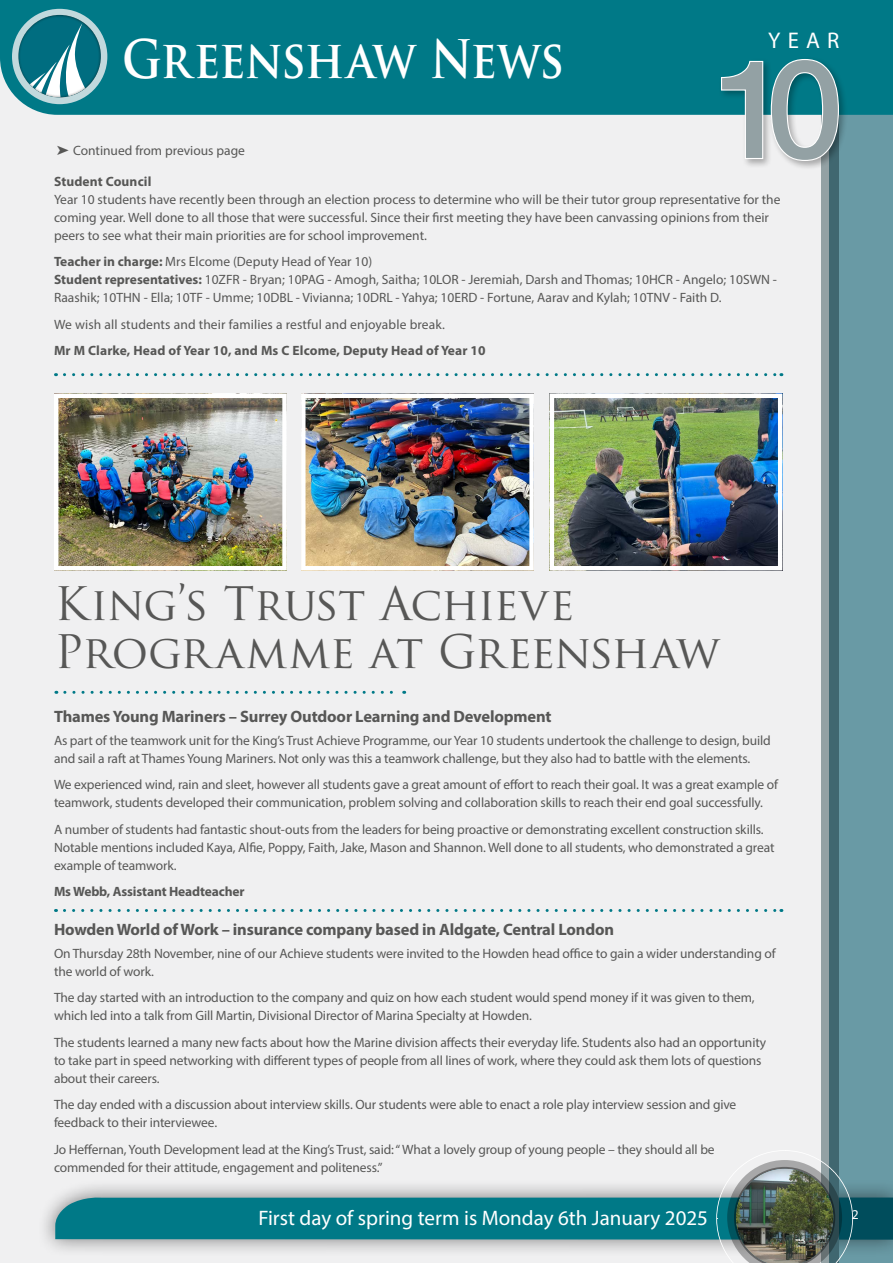
<style>
.page{position:relative;width:893px;height:1263px;background:#f0f0f1}
.page>*{position:absolute;margin:0;border:0;box-sizing:border-box;transform-origin:0 0}
.t1{font:700 51.75px "Trajan Pro";letter-spacing:-.015em;color:#fff;scale:.87 1}
.t2{font:45px/48px "Trajan Pro";letter-spacing:-.02em;color:#575756}
.t3{font:22.8px "Myriad Pro";color:#fff}
.t4{font:21px "Myriad Pro";color:#fff}
.t5{font:700 16.5px "Myriad Pro";letter-spacing:-.01em;color:#575756}
.t6{font:13.5px/18px "Myriad Pro";letter-spacing:-.01em;color:#575756}
.t7{font:700 13.5px "Myriad Pro";letter-spacing:.01em;color:#575756}
.t8{font:13.5px "Myriad Pro";letter-spacing:.01em;color:#575756}
.t9{font:700 13.5px "Myriad Pro";letter-spacing:-.01em;color:#575756}
.t10{font:13.5px "Myriad Pro";color:#fff}
.s1{font-weight:700}
</style>
<div class="page">
<div style="left:37px;top:1178px;width:856px;height:80px;background:#000;opacity:.5"></div>
<div style="left:822px;top:6px;width:17px;height:1257px;background:#93a1a4"></div>
<svg style="left:829px;top:115px;width:64px;height:1035px;background:#5f8d98"></svg>
<div style="left:0;top:0;width:893px;height:115px;background:#007987"></div>
<div style="left:12px;top:9px;width:95px;height:95px;background:#c1d9dd;border-radius:50%"></div>
<div style="left:6px;top:3px;width:108px;height:95px;background:#000;opacity:.75"></div>
<svg style="left:55px;top:1150px;width:838px;height:113px"></svg>
<div style="left:722px;top:1158px;width:123px;height:105px;background:#000;opacity:.4"></div>
<div style="left:718px;top:56px;width:130px;height:114px;background:#000;opacity:.3"></div>
<svg style="left:720px;top:58px;width:119px;height:104px"></svg>
<svg style="left:64px;top:373px;width:718px;height:3px"></svg>
<svg style="left:65px;top:691px;width:340px;height:3px"></svg>
<img style="left:59px;top:399px;width:223px;height:166px">
<div style="left:54px;top:394px;width:233px;height:176px;border:4px solid #fff"></div>
<img style="left:306px;top:399px;width:223px;height:166px">
<div style="left:301px;top:394px;width:233px;height:176px;border:4px solid #fff"></div>
<img style="left:555px;top:399px;width:222px;height:166px">
<div style="left:550px;top:394px;width:232px;height:176px;border:4px solid #fff"></div>
<svg style="left:64px;top:909px;width:718px;height:3px"></svg>
<h1 class="t1" style="left:122px;top:27px;width:509px">Greenshaw News</h1>
<h3 class="t3" style="left:768px;top:26px;width:73px">YEAR</h3>
<p class="t6" style="left:57px;top:141px;width:190px">➤ Continued from previous page</p>
<p class="t7" style="left:54px;top:172px;width:99px">Student Council</p>
<p class="t6" style="left:54px;top:190px;width:728px">Year 10 students have recently been through an election process to determine who will be their tutor group representative for the coming year. Well done to all those that were successful. Since their first meeting they have been canvassing opinions from their peers to see what their main priorities are for school improvement.</p>
<p class="t6" style="left:54px;top:252px;width:724px"><span class="s1">Teacher in charge:</span> Mrs Elcome (Deputy Head of Year 10)<br><span class="s1">Student representatives:</span> 10ZFR - Bryan; 10PAG - Amogh, Saitha; 10LOR - Jeremiah, Darsh and Thomas; 10HCR - Angelo; 10SWN -<br>Raashik; 10THN - Ella; 10TF - Umme; 10DBL - Vivianna; 10DRL - Yahya; 10ERD - Fortune, Aarav and Kylah; 10TNV - Faith D.</p>
<p class="t8" style="left:54px;top:316px;width:392px">We wish all students and their families a restful and enjoyable break.</p>
<p class="t7" style="left:54px;top:342px;width:433px">Mr M Clarke, Head of Year 10, and Ms C Elcome, Deputy Head of Year 10</p>
<h2 class="t2" style="left:54px;top:580px;width:667px">King’s Trust Achieve<br>Programme at Greenshaw</h2>
<p class="t5" style="left:54px;top:706px;width:499px">Thames Young Mariners – Surrey Outdoor Learning and Development</p>
<p class="t6" style="left:54px;top:731px;width:718px">As part of the teamwork unit for the King’s Trust Achieve Programme, our Year 10 students undertook the challenge to design, build and sail a raft at Thames Young Mariners. Not only was this a teamwork challenge, but they also had to battle with the elements.</p>
<p class="t6" style="left:54px;top:775px;width:725px">We experienced wind, rain and sleet, however all students gave a great amount of effort to reach their goal. It was a great example of teamwork, students developed their communication, problem solving and collaboration skills to reach their end goal successfully.</p>
<p class="t6" style="left:54px;top:820px;width:722px">A number of students had fantastic shout-outs from the leaders for being proactive or demonstrating excellent construction skills.<br>Notable mentions included Kaya, Alfie, Poppy, Faith, Jake, Mason and Shannon. Well done to all students, who demonstrated a great example of teamwork.</p>
<p class="t9" style="left:54px;top:883px;width:192px">Ms Webb, Assistant Headteacher</p>
<p class="t5" style="left:54px;top:919px;width:561px">Howden World of Work – insurance company based in Aldgate, Central London</p>
<p class="t6" style="left:54px;top:944px;width:723px">On Thursday 28th November, nine of our Achieve students were invited to the Howden head office to gain a wider understanding of the world of work.</p>
<p class="t6" style="left:54px;top:988px;width:702px">The day started with an introduction to the company and quiz on how each student would spend money if it was given to them, which led into a talk from Gill Martin, Divisional Director of Marina Specialty at Howden.</p>
<p class="t6" style="left:54px;top:1033px;width:714px">The students learned a many new facts about how the Marine division affects their everyday life. Students also had an opportunity to take part in speed networking with different types of people from all lines of work, where they could ask them lots of questions about their careers.</p>
<p class="t6" style="left:54px;top:1095px;width:684px">The day ended with a discussion about interview skills. Our students were able to enact a role play interview session and give feedback to their interviewee.</p>
<p class="t6" style="left:54px;top:1140px;width:662px">Jo Heffernan, Youth Development lead at the King’s Trust, said: “ What a lovely group of young people – they should all be commended for their attitude, engagement and politeness.”</p>
<h3 class="t4" style="left:258px;top:1205px;width:451px">First day of spring term is Monday 6th January 2025</h3>
<p class="t10" style="left:852px;top:1206px;width:8px">2</p>
</div>
